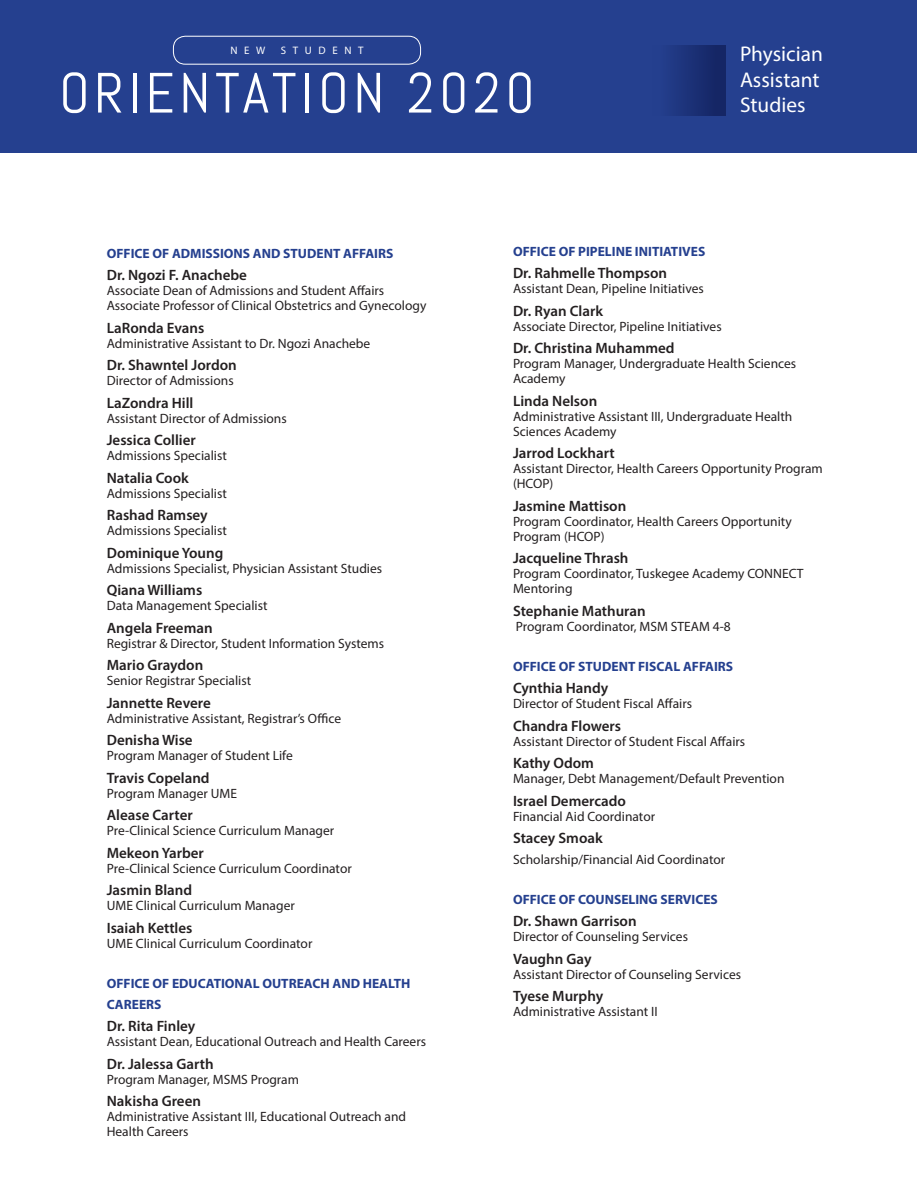
<style>
.page{position:relative;width:918px;height:1188px;background:#fff}
.page>*{position:absolute;margin:0;border:0;box-sizing:border-box;transform-origin:0 0}
.t1{font:56.7px "Abel";letter-spacing:.08em;color:#fff}
.t2{font:21.3px "Myriad Pro";color:#fff}
.Name{font:600 15px "Myriad Pro";color:#231f20}
.Titles{font:13.5px/15px "Myriad Pro";color:#231f20}
.Offices_sub{font:700 13.5px/21px "Myriad Pro";color:#25408f}
.t3{font:10.8px "Myriad Pro";letter-spacing:.61em;color:#fff}
</style>
<div class="page">
<div style="left:1px;top:0;width:916px;height:153px;background:#25408f"></div>
<div style="left:652px;top:45px;width:74px;height:71px;background:linear-gradient(to right,#254191,#132361)"></div>
<div style="left:173px;top:36px;width:248px;height:28px;border:1px solid #fff;border-radius:12px"></div>
<p class="t3" style="left:230px;top:44px;width:37px">NEW</p>
<p class="t3" style="left:281px;top:44px;width:84px">STUDENT</p>
<p class="t1" style="left:59px;top:57px;width:477px">ORIENTATION 2020</p>
<p class="t2" style="left:740px;top:41px;width:84px">Physician</p>
<p class="t2" style="left:740px;top:66px;width:81px">Assistant</p>
<p class="t2" style="left:740px;top:92px;width:67px">Studies</p>
<p class="Offices_sub" style="left:107px;top:242px;width:288px">OFFICE OF ADMISSIONS AND STUDENT AFFAIRS</p>
<p class="Name" style="left:107px;top:266px;width:142px">Dr. Ngozi F. Anachebe</p>
<p class="Titles" style="left:107px;top:283px;width:279px">Associate Dean of Admissions and Student Affairs</p>
<p class="Titles" style="left:107px;top:298px;width:321px">Associate Professor of Clinical Obstetrics and Gynecology</p>
<p class="Name" style="left:107px;top:318px;width:99px">LaRonda Evans</p>
<p class="Titles" style="left:107px;top:336px;width:265px">Administrative Assistant to Dr. Ngozi Anachebe</p>
<p class="Name" style="left:107px;top:356px;width:132px">Dr. Shawntel Jordon</p>
<p class="Titles" style="left:107px;top:373px;width:128px">Director of Admissions</p>
<p class="Name" style="left:107px;top:393px;width:88px">LaZondra Hill</p>
<p class="Titles" style="left:107px;top:411px;width:182px">Assistant Director of Admissions</p>
<p class="Name" style="left:107px;top:431px;width:91px">Jessica Collier</p>
<p class="Titles" style="left:107px;top:448px;width:122px">Admissions Specialist</p>
<p class="Name" style="left:107px;top:468px;width:84px">Natalia Cook</p>
<p class="Titles" style="left:107px;top:486px;width:122px">Admissions Specialist</p>
<p class="Name" style="left:107px;top:506px;width:103px">Rashad Ramsey</p>
<p class="Titles" style="left:107px;top:523px;width:122px">Admissions Specialist</p>
<p class="Name" style="left:107px;top:543px;width:118px">Dominique Young</p>
<p class="Titles" style="left:107px;top:561px;width:277px">Admissions Specialist, Physician Assistant Studies</p>
<p class="Name" style="left:107px;top:581px;width:97px">Qiana Williams</p>
<p class="Titles" style="left:107px;top:598px;width:162px">Data Management Specialist</p>
<p class="Name" style="left:107px;top:618px;width:107px">Angela Freeman</p>
<p class="Titles" style="left:107px;top:636px;width:279px">Registrar &amp; Director, Student Information Systems</p>
<p class="Name" style="left:107px;top:656px;width:98px">Mario Graydon</p>
<p class="Titles" style="left:107px;top:673px;width:146px">Senior Registrar Specialist</p>
<p class="Name" style="left:107px;top:693px;width:106px">Jannette Revere</p>
<p class="Titles" style="left:107px;top:711px;width:236px">Administrative Assistant, Registrar’s Office</p>
<p class="Name" style="left:107px;top:731px;width:87px">Denisha Wise</p>
<p class="Titles" style="left:107px;top:748px;width:188px">Program Manager of Student Life</p>
<p class="Name" style="left:107px;top:768px;width:104px">Travis Copeland</p>
<p class="Titles" style="left:107px;top:786px;width:132px">Program Manager UME</p>
<p class="Name" style="left:107px;top:806px;width:88px">Alease Carter</p>
<p class="Titles" style="left:107px;top:823px;width:229px">Pre-Clinical Science Curriculum Manager</p>
<p class="Name" style="left:107px;top:843px;width:99px">Mekeon Yarber</p>
<p class="Titles" style="left:107px;top:861px;width:247px">Pre-Clinical Science Curriculum Coordinator</p>
<p class="Name" style="left:107px;top:881px;width:87px">Jasmin Bland</p>
<p class="Titles" style="left:107px;top:898px;width:190px">UME Clinical Curriculum Manager</p>
<p class="Name" style="left:107px;top:918px;width:87px">Isaiah Kettles</p>
<p class="Titles" style="left:107px;top:936px;width:207px">UME Clinical Curriculum Coordinator</p>
<p class="Offices_sub" style="left:107px;top:972px;width:305px">OFFICE OF EDUCATIONAL OUTREACH AND HEALTH<br>CAREERS</p>
<p class="Name" style="left:107px;top:1016px;width:90px">Dr. Rita Finley</p>
<p class="Titles" style="left:107px;top:1034px;width:321px">Assistant Dean, Educational Outreach and Health Careers</p>
<p class="Name" style="left:107px;top:1054px;width:108px">Dr. Jalessa Garth</p>
<p class="Titles" style="left:107px;top:1071px;width:194px">Program Manager, MSMS Program</p>
<p class="Name" style="left:107px;top:1091px;width:96px">Nakisha Green</p>
<p class="Titles" style="left:107px;top:1109px;width:301px">Administrative Assistant III, Educational Outreach and<br>Health Careers</p>
<p class="Offices_sub" style="left:513px;top:240px;width:194px">OFFICE OF PIPELINE INITIATIVES</p>
<p class="Name" style="left:513px;top:264px;width:156px">Dr. Rahmelle Thompson</p>
<p class="Titles" style="left:513px;top:281px;width:192px">Assistant Dean, Pipeline Initiatives</p>
<p class="Name" style="left:513px;top:301px;width:91px">Dr. Ryan Clark</p>
<p class="Titles" style="left:513px;top:319px;width:210px">Associate Director, Pipeline Initiatives</p>
<p class="Name" style="left:513px;top:339px;width:163px">Dr. Christina Muhammed</p>
<p class="Titles" style="left:513px;top:356px;width:285px">Program Manager, Undergraduate Health Sciences<br>Academy</p>
<p class="Name" style="left:513px;top:391px;width:86px">Linda Nelson</p>
<p class="Titles" style="left:513px;top:409px;width:281px">Administrative Assistant III, Undergraduate Health<br>Sciences Academy</p>
<p class="Name" style="left:513px;top:444px;width:103px">Jarrod Lockhart</p>
<p class="Titles" style="left:513px;top:461px;width:311px">Assistant Director, Health Careers Opportunity Program (HCOP)</p>
<p class="Name" style="left:513px;top:496px;width:115px">Jasmine Mattison</p>
<p class="Titles" style="left:513px;top:514px;width:280px">Program Coordinator, Health Careers Opportunity<br>Program (HCOP)</p>
<p class="Name" style="left:513px;top:549px;width:117px">Jacqueline Thrash</p>
<p class="Titles" style="left:513px;top:566px;width:292px">Program Coordinator, Tuskegee Academy CONNECT<br>Mentoring</p>
<p class="Name" style="left:513px;top:601px;width:134px">Stephanie Mathuran</p>
<p class="Titles" style="left:516px;top:619px;width:216px">Program Coordinator, MSM STEAM 4-8</p>
<p class="Offices_sub" style="left:513px;top:655px;width:222px">OFFICE OF STUDENT FISCAL AFFAIRS</p>
<p class="Name" style="left:513px;top:678px;width:97px">Cynthia Handy</p>
<p class="Titles" style="left:513px;top:696px;width:181px">Director of Student Fiscal Affairs</p>
<p class="Name" style="left:513px;top:716px;width:110px">Chandra Flowers</p>
<p class="Titles" style="left:513px;top:733px;width:234px">Assistant Director of Student Fiscal Affairs</p>
<p class="Name" style="left:513px;top:753px;width:83px">Kathy Odom</p>
<p class="Titles" style="left:513px;top:771px;width:273px">Manager, Debt Management/Default Prevention</p>
<p class="Name" style="left:513px;top:791px;width:114px">Israel Demercado</p>
<p class="Titles" style="left:513px;top:808px;width:144px">Financial Aid Coordinator</p>
<p class="Name" style="left:513px;top:828px;width:91px">Stacey Smoak</p>
<p class="Titles" style="left:513px;top:852px;width:214px">Scholarship/Financial Aid Coordinator</p>
<p class="Offices_sub" style="left:513px;top:888px;width:206px">OFFICE OF COUNSELING SERVICES</p>
<p class="Name" style="left:513px;top:912px;width:125px">Dr. Shawn Garrison</p>
<p class="Titles" style="left:513px;top:929px;width:177px">Director of Counseling Services</p>
<p class="Name" style="left:513px;top:949px;width:80px">Vaughn Gay</p>
<p class="Titles" style="left:513px;top:967px;width:230px">Assistant Director of Counseling Services</p>
<p class="Name" style="left:513px;top:987px;width:92px">Tyese Murphy</p>
<p class="Titles" style="left:513px;top:1004px;width:146px">Administrative Assistant II</p>
</div>
